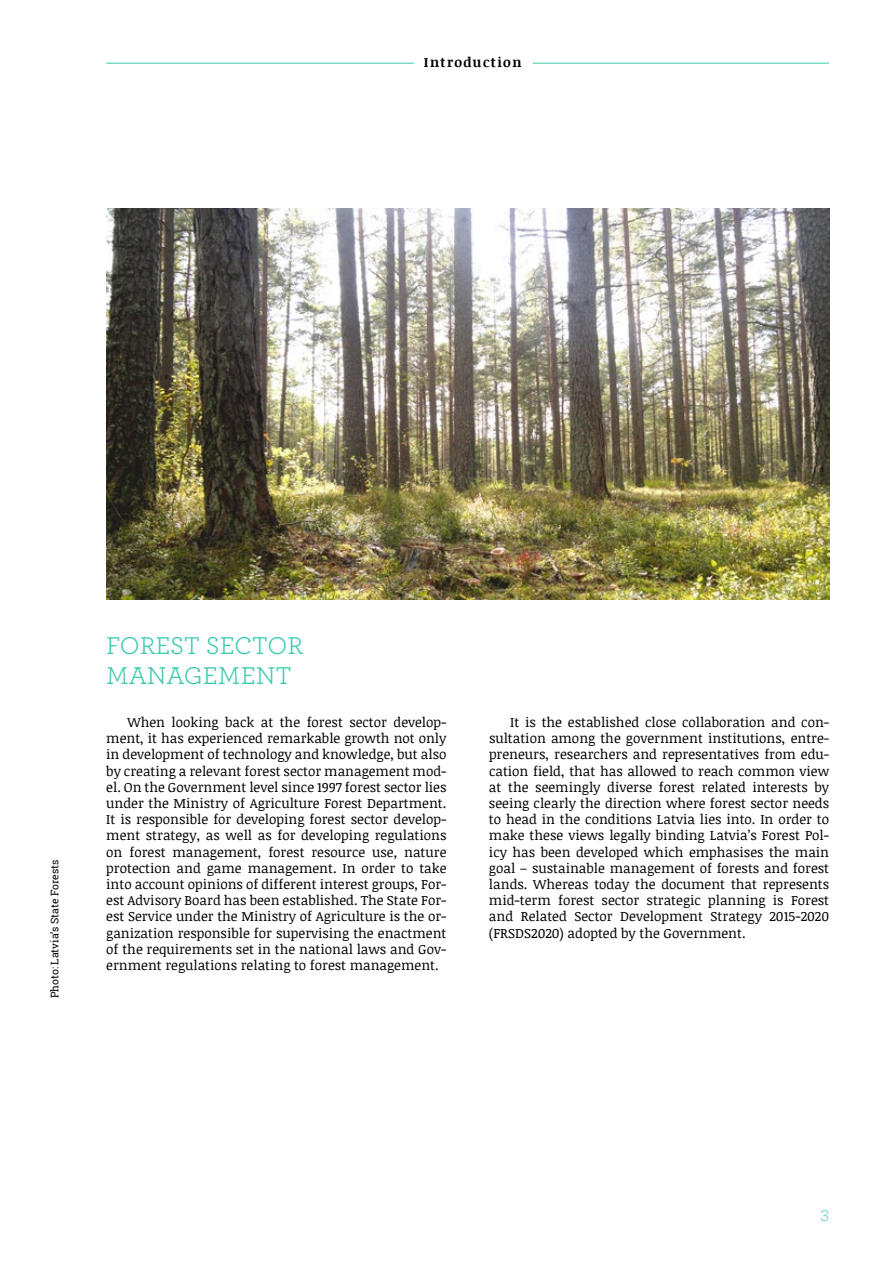
<style>
.page{position:relative;width:893px;height:1263px;background:#fff}
.page>*{position:absolute;margin:0;border:0;box-sizing:border-box;transform-origin:0 0}
.t1{font:25.5px/30.6px "Archer Pro";color:#3bcab0}
.t2{font:300 16.5px "Archer Pro";color:#3bcab0}
.t3{font:13.5px/16.2px "Noticia Text";color:#000;text-align:justify}
.t4{font:700 13.5px "Noticia Text";letter-spacing:.1em;color:#000}
.t5{font:10.5px "Roboto Slab";color:#000}
</style>
<div class="page">
<hr style="left:106px;top:63px;width:723px;height:1px;background:#3bcab0">
<img style="left:106px;top:209px;width:723px;height:391px">
<div style="left:414px;top:53px;width:119px;height:18px;background:#fff"></div>
<p class="t4" style="left:424px;top:52px;width:99px">Introduction</p>
<p class="t5" style="left:48px;top:998px;width:140px;rotate:-90deg">Photo: Latvia’s State Forests</p>
<h1 class="t1" style="left:106px;top:629px;width:198px">FOREST SECTOR<br>MANAGEMENT</h1>
<p class="t3" style="left:106px;top:714px;width:342px;text-indent:21px">When looking back at the forest sector develop&shy;ment, it has experienced remarkable growth not only in development of technology and knowledge, but also by creating a relevant forest sector management mod&shy;el. On the Government level since 1997 forest sector lies under the Ministry of Agriculture Forest Department.<br>It is responsible for developing forest sector develop&shy;ment strategy, as well as for developing regulations on forest management, forest resource use, nature protection and game management. In order to take into account opinions of different interest groups, For&shy;est Advisory Board has been established. The State For&shy;est Service under the Ministry of Agriculture is the or&shy;ganization responsible for supervising the enactment of the requirements set in the national laws and Gov&shy;ernment regulations relating to forest management.</p>
<p class="t3" style="left:489px;top:714px;width:342px;text-indent:21px">It is the established close collaboration and con&shy;sultation among the government institutions, entre&shy;preneurs, researchers and representatives from edu&shy;cation field, that has allowed to reach common view at the seemingly diverse forest related interests by seeing clearly the direction where forest sector needs to head in the conditions Latvia lies into. In order to make these views legally binding Latvia’s Forest Pol&shy;icy has been developed which emphasises the main goal – sustainable management of forests and forest lands. Whereas today the document that represents mid-term forest sector strategic planning is Forest and Related Sector Development Strategy 2015-2020 (FRSDS2020) adopted by the Government.</p>
<p class="t2" style="left:820px;top:1204px;width:10px">3</p>
</div>
